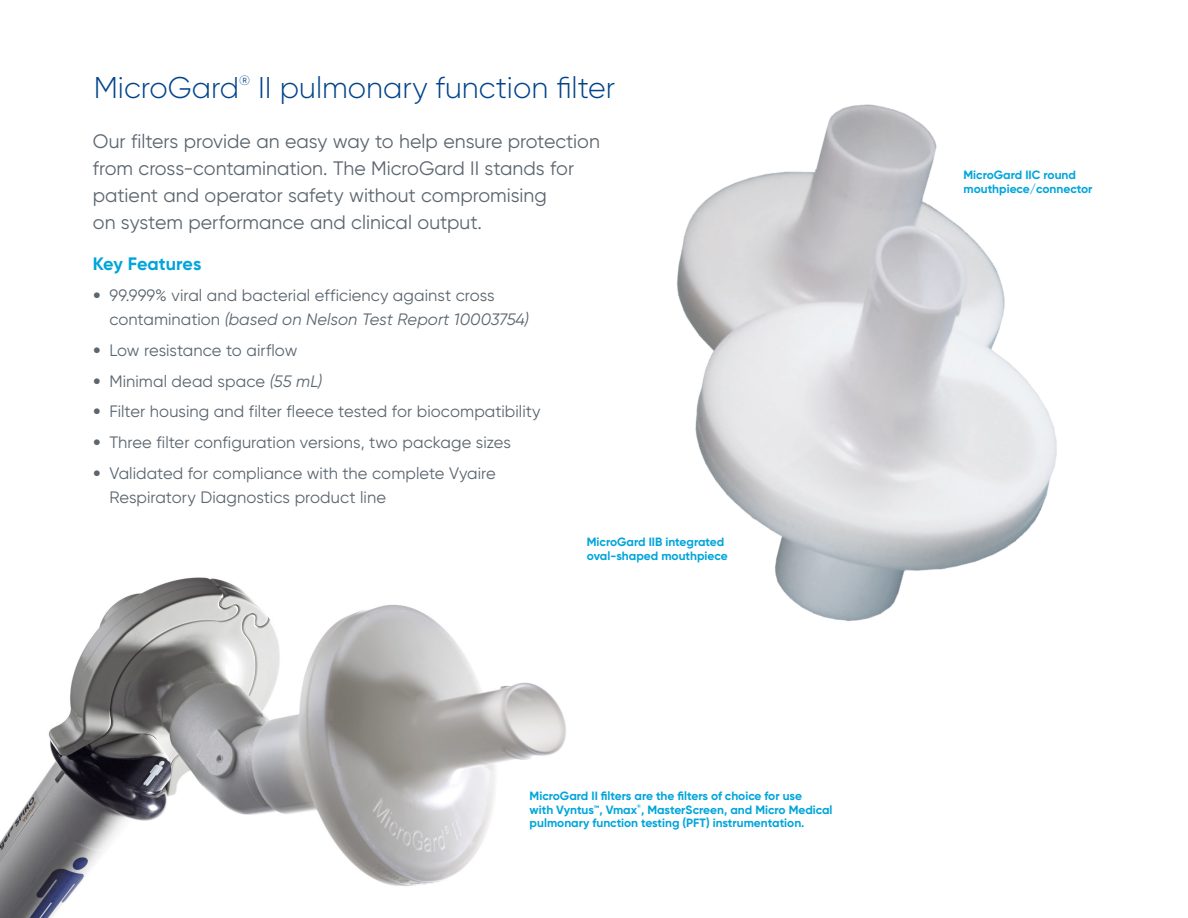
<style>
.page{position:relative;width:1188px;height:918px;background:#fff}
.page>*{position:absolute;margin:0;border:0;box-sizing:border-box;transform-origin:0 0}
.Headline_Light_24_28{font:300 30px "Gilroy";color:#00448a}
.Body_text_11_16{font:19.5px/27px "Gilroy";color:#5c666f}
.Product{font:700 18px "Gilroy";color:#00a5da}
.t1{font:16.5px/24px "Gilroy";letter-spacing:.005em;color:#5c666f}
.Headline_Light_24_28-2{font:300 13.5px "Gilroy";color:#00448a}
.t2{font:700 12px/13.5px "Gilroy";color:#00a5db}
.t3{font:700 5.4px "Gilroy";color:#00a5db}
.s1{font-family:"Frutiger LT Std";font-weight:300}
.s2{font-style:italic}
</style>
<div class="page">
<img style="left:0;top:577px;width:566px;height:341px">
<img style="left:523px;top:104px;width:534px;height:597px">
<p class="Headline_Light_24_28" style="left:94px;top:69px;width:147px">MicroGard</p>
<p class="Headline_Light_24_28-2" style="left:239px;top:72px;width:13px">®</p>
<p class="Headline_Light_24_28" style="left:258px;top:69px;width:359px">II pulmonary function filter</p>
<p class="Body_text_11_16" style="left:93px;top:127px;width:509px">Our filters provide an easy way to help ensure protection from cross-contamination. The MicroGard II stands for patient and operator safety without compromising<br>on system performance and clinical output.</p>
<p class="Product" style="left:93px;top:253px;width:110px">Key Features</p>
<p class="t1" style="left:109px;top:283px;width:421px;text-indent:-17px"><span class="s1">•</span> 99.999% viral and bacterial efficiency against cross contamination <span class="s2">(based on Nelson Test Report 10003754)</span></p>
<p class="t1" style="left:93px;top:338px;width:206px"><span class="s1">•</span> Low resistance to airflow</p>
<p class="t1" style="left:93px;top:369px;width:231px"><span class="s1">•</span> Minimal dead space <span class="s2">(55 mL)</span></p>
<p class="t1" style="left:93px;top:399px;width:449px"><span class="s1">•</span> Filter housing and filter fleece tested for biocompatibility</p>
<p class="t1" style="left:93px;top:430px;width:420px"><span class="s1">•</span> Three filter configuration versions, two package sizes</p>
<p class="t1" style="left:109px;top:461px;width:388px;text-indent:-17px"><span class="s1">•</span> Validated for compliance with the complete Vyaire<br>Respiratory Diagnostics product line</p>
<p class="t2" style="left:587px;top:535px;width:142px">MicroGard IIB integrated oval-shaped mouthpiece</p>
<p class="t2" style="left:530px;top:789px;width:304px">MicroGard II filters are the filters of choice for use<br>with Vyntus™, Vmax , MasterScreen, and Micro Medical</p>
<p class="t3" style="left:637px;top:803px;width:6px">®</p>
<p class="t2" style="left:530px;top:816px;width:276px">pulmonary function testing (PFT) instrumentation.</p>
<p class="t2" style="left:964px;top:168px;width:130px">MicroGard IIC round mouthpiece/connector</p>
</div>
